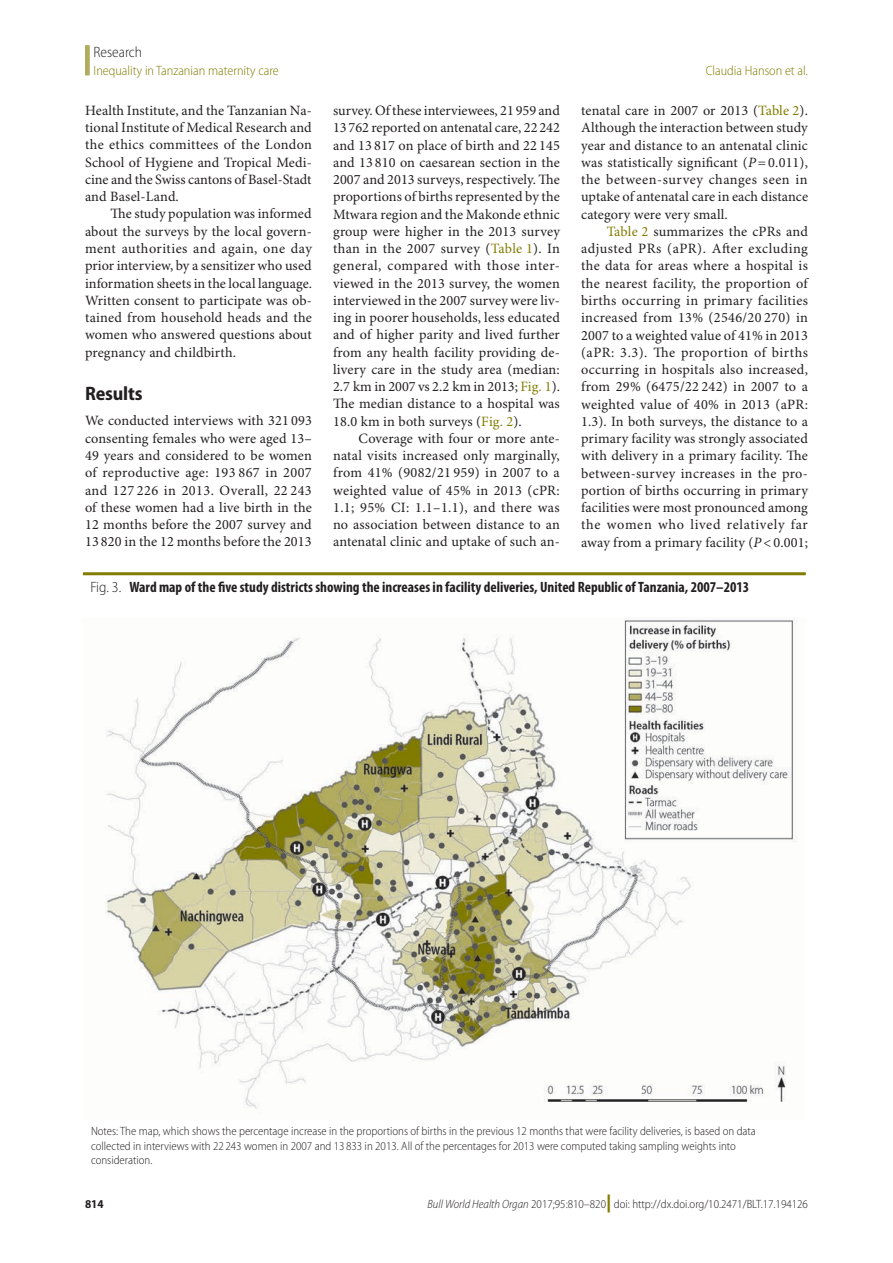
<style>
.page{position:relative;width:893px;height:1263px;background:#fff}
.page>*{position:absolute;margin:0;border:0;box-sizing:border-box;transform-origin:0 0}
.t1{font:700 semi-condensed 19.5px "Myriad Pro";letter-spacing:-.01em;color:#231f20}
.t2{font:700 condensed 15px "Myriad Pro";color:#231f20}
.t3{font:300 semi-condensed 15px "Myriad Pro";color:#231f20}
.t4{font:14.25px/17.2px "Minion Pro";letter-spacing:.01em;color:#231f20;text-align:justify}
.t5{font:300 semi-condensed 13.5px "Myriad Pro";color:#827c00}
.t6{font:300 semi-condensed 12px/14.2px "Myriad Pro";color:#231f20}
.t7{font:700 semi-condensed 12px "Myriad Pro";color:#231f20}
.s1{color:#827c00}
.s2{font-style:italic}
.s3{font-weight:300;font-stretch:semi-condensed}
.s4{font-weight:900;font-stretch:normal;font-size:18px;color:#827c00}
</style>
<div class="page">
<div style="left:85px;top:45px;width:5px;height:30px;background:#b2ac5f"></div>
<hr style="left:83px;top:572px;width:723px;height:3px;background:#827c00">
<img style="left:105px;top:618px;width:692px;height:491px">
<p class="t3" style="left:94px;top:44px;width:50px">Research</p>
<p class="t5" style="left:94px;top:63px;width:187px">Inequality in Tanzanian maternity care</p>
<p class="t5" style="left:706px;top:63px;width:104px">Claudia Hanson et al.</p>
<p class="t4" style="left:85px;top:102px;width:228px">Health Institute, and the Tanzanian Na&shy;tional Institute of Medical Research and the ethics committees of the London School of Hygiene and Tropical Medi&shy;cine and the Swiss cantons of Basel-Stadt and Basel-Land.</p>
<p class="t4" style="left:85px;top:206px;width:228px;text-indent:26px">The study population was informed about the surveys by the local govern&shy;ment authorities and again, one day prior interview, by a sensitizer who used information sheets in the local language.<br>Written consent to participate was ob&shy;tained from household heads and the women who answered questions about pregnancy and childbirth.</p>
<h1 class="t1" style="left:85px;top:382px;width:59px">Results</h1>
<p class="t4" style="left:85px;top:413px;width:228px">We conducted interviews with 321 093 consenting females who were aged 13– 49 years and considered to be women of reproductive age: 193 867 in 2007 and 127 226 in 2013. Overall, 22 243 of these women had a live birth in the 12 months before the 2007 survey and 13 820 in the 12 months before the 2013</p>
<p class="t4" style="left:333px;top:102px;width:228px">survey. Of these interviewees, 21 959 and 13 762 reported on antenatal care, 22 242 and 13 817 on place of birth and 22 145 and 13 810 on caesarean section in the 2007 and 2013 surveys, respectively. The proportions of births represented by the Mtwara region and the Makonde ethnic group were higher in the 2013 survey than in the 2007 survey (<span class="s1">Table 1</span>). In general, compared with those inter&shy;viewed in the 2013 survey, the women interviewed in the 2007 survey were liv&shy;ing in poorer households, less educated and of higher parity and lived further from any health facility providing de&shy;livery care in the study area (median:<br>2.7 km in 2007 vs 2.2 km in 2013; <span class="s1">Fig. 1</span>).<br>The median distance to a hospital was 18.0 km in both surveys (<span class="s1">Fig. 2</span>).</p>
<p class="t4" style="left:333px;top:430px;width:228px;text-indent:26px">Coverage with four or more ante&shy;natal visits increased only marginally, from 41% (9082/21 959) in 2007 to a weighted value of 45% in 2013 (cPR:<br>1.1; 95% CI: 1.1–1.1), and there was no association between distance to an antenatal clinic and uptake of such an-</p>
<p class="t4" style="left:581px;top:103px;width:228px">tenatal care in 2007 or 2013 (<span class="s1">Table 2</span>).<br>Although the interaction between study year and distance to an antenatal clinic was statistically significant (<span class="s2">P</span>= 0.011), the between-survey changes seen in uptake of antenatal care in each distance category were very small.</p>
<p class="t4" style="left:581px;top:223px;width:228px;text-indent:26px"><span class="s1">Table 2</span> summarizes the cPRs and adjusted PRs (aPR). After excluding the data for areas where a hospital is the nearest facility, the proportion of births occurring in primary facilities increased from 13% (2546/20 270) in 2007 to a weighted value of 41% in 2013 (aPR: 3.3). The proportion of births occurring in hospitals also increased, from 29% (6475/22 242) in 2007 to a weighted value of 40% in 2013 (aPR:<br>1.3). In both surveys, the distance to a primary facility was strongly associated with delivery in a primary facility. The between-survey increases in the pro&shy;portion of births occurring in primary facilities were most pronounced among the women who lived relatively far away from a primary facility (<span class="s2">P</span> &lt; 0.001;</p>
<p class="t2" style="left:90px;top:579px;width:660px"><span class="s3">Fig. 3.</span> Ward map of the five study districts showing the increases in facility deliveries, United Republic of Tanzania, 2007–2013</p>
<p class="t6" style="left:91px;top:1124px;width:666px">Notes: The map, which shows the percentage increase in the proportions of births in the previous 12 months that were facility deliveries, is based on data collected in interviews with 22 243 women in 2007 and 13 833 in 2013. All of the percentages for 2013 were computed taking sampling weights into consideration.</p>
<p class="t7" style="left:85px;top:1197px;width:20px">814</p>
<p class="t6" style="left:427px;top:1197px;width:382px"><span class="s2">Bull World Health Organ</span> 2017;95:810–820<span class="s4">|</span> doi: http://dx.doi.org/10.2471/BLT.17.194126</p>
</div>
